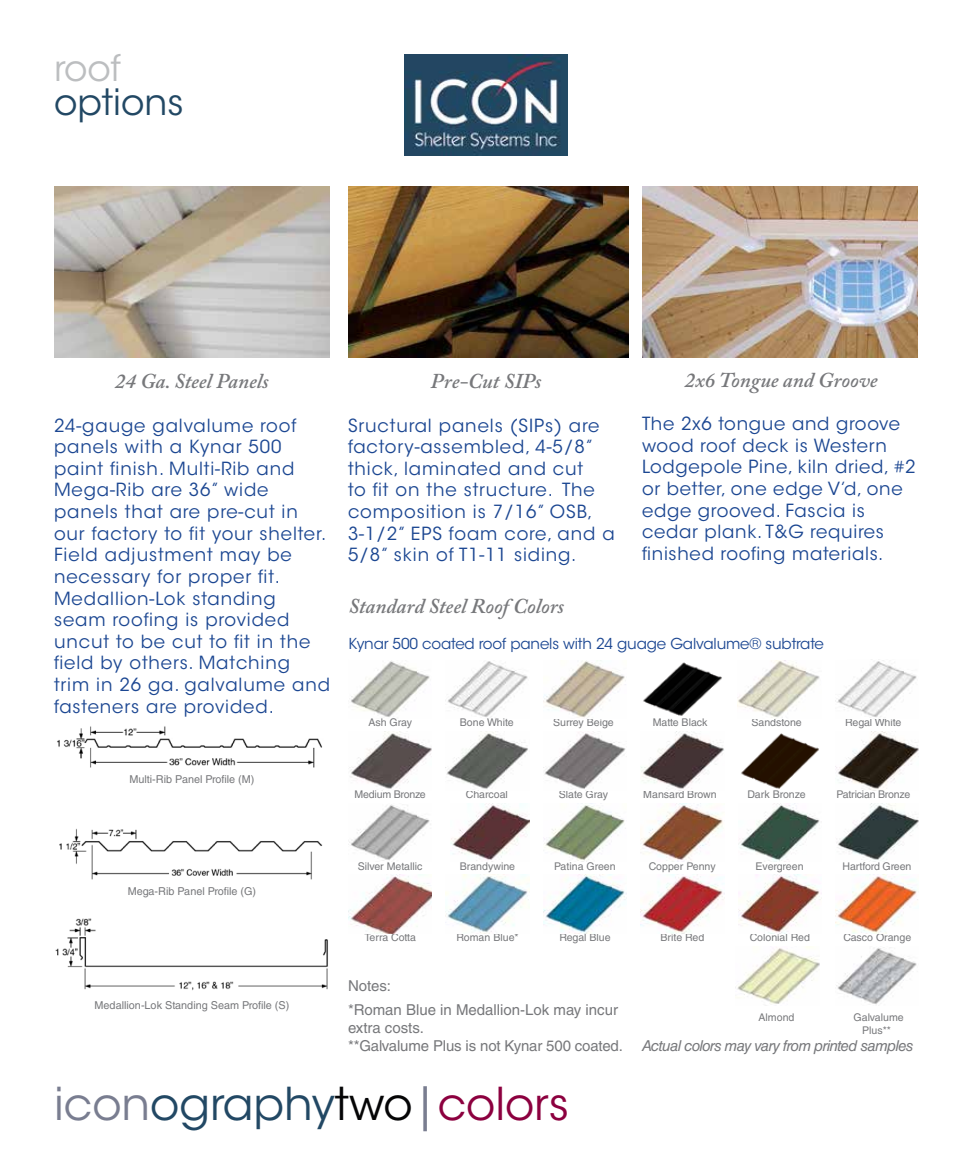
<style>
.page{position:relative;width:972px;height:1175px;background:#fff}
.page>*{position:absolute;margin:0;border:0;box-sizing:border-box;transform-origin:0 0}
.t1{font:45px "ITC Avant Garde Std";color:#224864}
.t2{font:36px "ITC Avant Garde Std";color:#224864}
.t3{font:36px "ITC Avant Garde Std";color:#bcbec0}
.t4{font:italic 600 21px "Adobe Caslon Pro";color:#77787b}
.t5{font:18px/21.6px "ITC Avant Garde Std";letter-spacing:.05em;color:#1c4792}
.t6{font:15px/24px "Helvetica LT Std";color:#77787b}
.t7{font:15px "ITC Avant Garde Std";letter-spacing:-.01em;color:#1c4792}
.t8{font:italic 15px "Helvetica LT Std";letter-spacing:-.04em;color:#77787b}
.t9{font:10.8px "Helvetica LT Std";color:#77787b}
.t10{font:10.65px/12.8px "Helvetica LT Std";color:#77787b;text-align:center}
.t11{font:10.65px "Helvetica LT Std";letter-spacing:-.02em;color:#77787b}
.s1{color:#fff}
.s2{color:#797d90}
.s3{color:#050506}
.s4{color:#8c003f}
</style>
<div class="page">
<img style="left:405px;top:54px;width:162px;height:102px">
<img style="left:351px;top:661px;width:79px;height:56px">
<img style="left:835px;top:660px;width:82px;height:57px">
<img style="left:643px;top:662px;width:79px;height:54px">
<img style="left:543px;top:660px;width:83px;height:58px">
<img style="left:446px;top:731px;width:82px;height:59px">
<img style="left:641px;top:803px;width:82px;height:58px">
<img style="left:641px;top:731px;width:83px;height:58px">
<img style="left:543px;top:732px;width:83px;height:58px">
<img style="left:450px;top:803px;width:79px;height:59px">
<img style="left:739px;top:803px;width:81px;height:59px">
<img style="left:543px;top:874px;width:84px;height:59px">
<img style="left:543px;top:803px;width:83px;height:59px">
<img style="left:446px;top:874px;width:83px;height:59px">
<img style="left:641px;top:874px;width:83px;height:59px">
<img style="left:836px;top:947px;width:81px;height:58px">
<img style="left:836px;top:874px;width:82px;height:59px">
<img style="left:738px;top:874px;width:83px;height:59px">
<img style="left:349px;top:804px;width:82px;height:57px">
<img style="left:738px;top:660px;width:82px;height:58px">
<img style="left:448px;top:661px;width:80px;height:56px">
<img style="left:836px;top:803px;width:83px;height:59px">
<img style="left:741px;top:733px;width:78px;height:56px">
<img style="left:836px;top:731px;width:83px;height:59px">
<img style="left:349px;top:731px;width:83px;height:58px">
<img style="left:349px;top:874px;width:83px;height:59px">
<img style="left:737px;top:946px;width:82px;height:58px">
<img style="left:54px;top:187px;width:276px;height:170px">
<img style="left:348px;top:187px;width:280px;height:170px">
<img style="left:642px;top:187px;width:276px;height:170px">
<img style="left:57px;top:726px;width:265px;height:42px">
<img style="left:59px;top:828px;width:264px;height:52px">
<img style="left:55px;top:918px;width:273px;height:73px">
<h2 class="t3" style="left:54px;top:46px;width:68px">roof</h2>
<h2 class="t2" style="left:54px;top:80px;width:131px">options</h2>
<p class="t4" style="left:115px;top:369px;width:155px">24 Ga. Steel Panels</p>
<p class="t5" style="left:54px;top:414px;width:278px">24-gauge galvalume roof panels with a Kynar 500 paint finish. Multi-Rib and<br>Mega-Rib are 36” wide panels that are pre-cut in our factory to fit your shelter.<br>Field adjustment may be necessary for proper fit.<br>Medallion-Lok standing seam roofing is provided uncut to be cut to fit in the field by others. Matching<br>trim in 26 ga. galvalume and fasteners are provided.</p>
<p class="t9" style="left:129px;top:772px;width:127px">Multi-Rib Panel Profile (M)</p>
<p class="t4" style="left:430px;top:369px;width:113px">Pre-Cut SIPs</p>
<p class="t5" style="left:348px;top:414px;width:268px">Sructural panels (SIPs) are factory-assembled, 4-5/8” thick, laminated and cut<br>to fit on the structure. The composition is 7/16” OSB,<br>3-1/2” EPS foam core, and a<br>5/8” skin of T1-11 siding.</p>
<p class="t4" style="left:685px;top:367px;width:194px">2x6 Tongue and Groove</p>
<p class="t5" style="left:642px;top:413px;width:275px">The 2x6 tongue and groove wood roof deck is Western<br>Lodgepole Pine, kiln dried, #2 or better, one edge V’d, one edge grooved. Fascia is cedar plank. T&amp;G requires finished roofing materials.</p>
<p class="t4" style="left:349px;top:593px;width:217px">Standard Steel Roof Colors</p>
<p class="t7" style="left:349px;top:634px;width:477px">Kynar 500 coated roof panels with 24 guage Galvalume® subtrate</p>
<p class="t10" style="left:368px;top:716px;width:45px">Ash Gray</p>
<p class="t10" style="left:553px;top:716px;width:62px">Surrey Beige</p>
<p class="t10" style="left:653px;top:716px;width:56px">Matte Black</p>
<p class="t10" style="left:752px;top:716px;width:52px">Sandstone</p>
<p class="t10" style="left:845px;top:716px;width:58px">Regal White</p>
<p class="t10" style="left:460px;top:716px;width:55px">Bone White</p>
<p class="t10" style="left:466px;top:787px;width:44px">Charcoal</p>
<p class="t10" style="left:559px;top:787px;width:51px">Slate Gray</p>
<p class="t10" style="left:643px;top:787px;width:75px">Mansard Brown</p>
<p class="t11" style="left:355px;top:788px;width:73px">Medium Bronze</p>
<p class="t10" style="left:748px;top:787px;width:60px">Dark Bronze</p>
<p class="t11" style="left:836px;top:788px;width:75px">Patrician Bronze</p>
<p class="t9" style="left:128px;top:884px;width:130px">Mega-Rib Panel Profile (G)</p>
<p class="t9" style="left:95px;top:998px;width:196px">Medallion-Lok Standing Seam Profile (S)</p>
<p class="t10" style="left:358px;top:859px;width:66px">Silver Metallic</p>
<p class="t10" style="left:364px;top:931px;width:53px">Terra Cotta</p>
<p class="t10" style="left:460px;top:859px;width:57px">Brandywine</p>
<p class="t10" style="left:554px;top:859px;width:63px">Patina Green</p>
<p class="t10" style="left:649px;top:859px;width:68px">Copper Penny</p>
<p class="t10" style="left:756px;top:859px;width:50px">Evergreen</p>
<p class="t10" style="left:843px;top:859px;width:70px">Hartford Green</p>
<p class="t10" style="left:457px;top:931px;width:64px">Roman Blue*</p>
<p class="t10" style="left:559px;top:931px;width:53px">Regal Blue</p>
<p class="t10" style="left:661px;top:931px;width:45px">Brite Red</p>
<p class="t10" style="left:750px;top:931px;width:62px">Colonial Red</p>
<p class="t10" style="left:843px;top:931px;width:69px">Casco Orange</p>
<p class="t6" style="left:348px;top:974px;width:272px">Notes:<br>*Roman Blue in Medallion-Lok may incur</p>
<p class="t6" style="left:348px;top:1019px;width:276px;line-height:18px">extra costs.<br>**Galvalume Plus is not Kynar 500 coated.</p>
<p class="t10" style="left:854px;top:1010px;width:52px">Galvalume<br>Plus**<span class="s1">*</span></p>
<p class="t10" style="left:759px;top:1011px;width:37px">Almond</p>
<p class="t8" style="left:642px;top:1037px;width:273px">Actual colors may vary from printed samples</p>
<h1 class="t1" style="left:54px;top:1076px;width:516px"><span class="s2">icon</span>ography<span class="s3">two</span><span class="s2">|</span><span class="s4">colors</span></h1>
</div>
